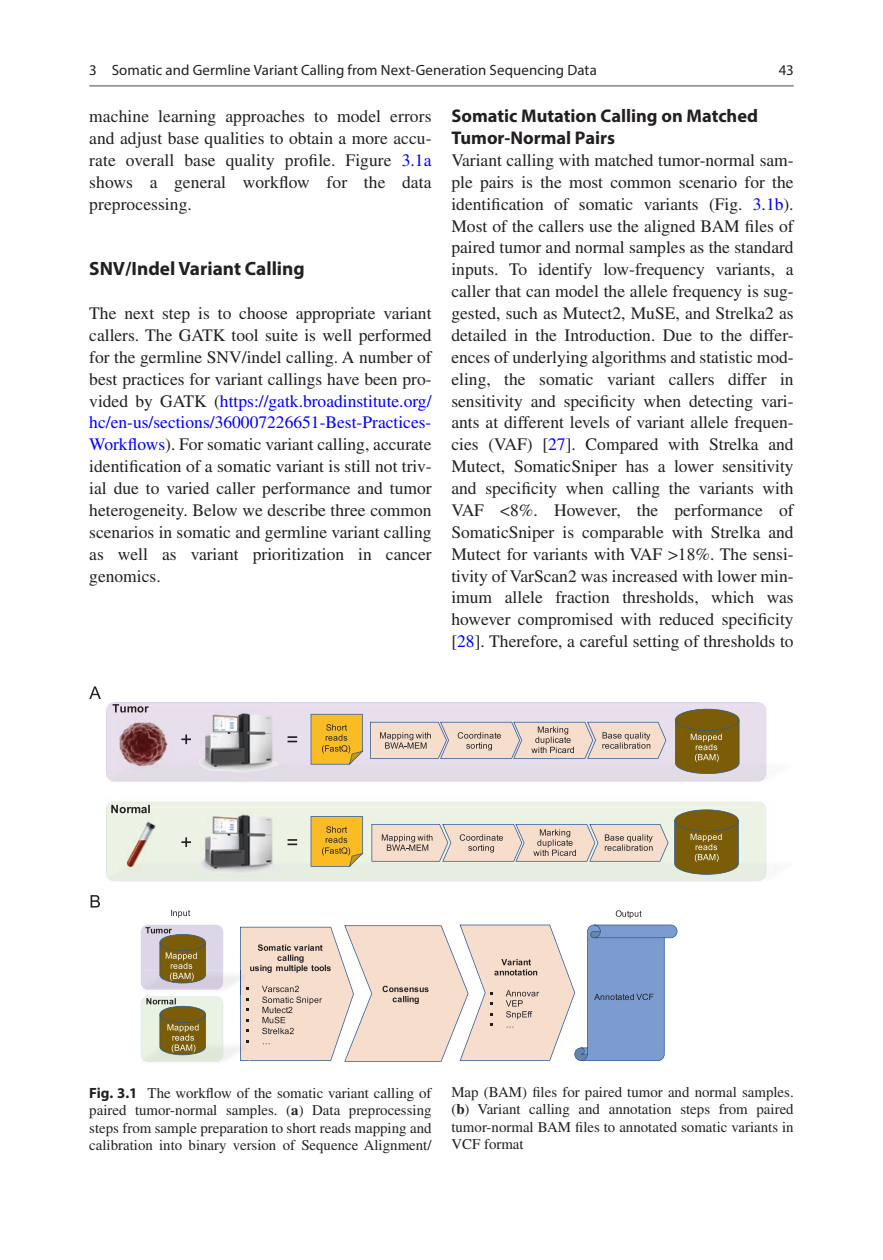
<style>
.page{position:relative;width:883px;height:1260px;background:#fff}
.page>*{position:absolute;margin:0;border:0;box-sizing:border-box;transform-origin:0 0}
.t1{font:700 19.25px "Myriad Pro";color:#231f20}
.t2{font:700 18.38px/21.9px "Myriad Pro";color:#231f20}
.t3{font:17.5px/21.9px "Times LT Std";color:#231f20;text-align:justify}
.t4{font:14.88px/17.5px "Times LT Std";color:#231f20;text-align:justify}
.t5{font:14.88px "Myriad Pro";letter-spacing:.01em;color:#231f20}
.s1{color:#00f}
.s2{font-family:"Myriad Pro";font-weight:700}
.s3{font-weight:700}
</style>
<div class="page">
<img style="left:141px;top:1055px;width:82px;height:7px">
<img style="left:141px;top:983px;width:82px;height:7px">
<svg style="left:89px;top:686px;width:12px;height:13px"></svg>
<svg style="left:91px;top:895px;width:9px;height:13px"></svg>
<img style="left:106px;top:702px;width:661px;height:180px">
<svg style="left:311px;top:714px;width:53px;height:51px;background:#e2b036"></svg>
<svg style="left:311px;top:816px;width:53px;height:51px;background:#e1b035"></svg>
<svg style="left:675px;top:709px;width:64px;height:65px;background:#836c28"></svg>
<svg style="left:181px;top:735px;width:10px;height:9px"></svg>
<svg style="left:288px;top:736px;width:9px;height:6px"></svg>
<svg style="left:370px;top:722px;width:296px;height:37px;background:#dbc8be"></svg>
<svg style="left:371px;top:809px;width:368px;height:66px;background:#d2c7b1"></svg>
<svg style="left:181px;top:837px;width:10px;height:10px"></svg>
<svg style="left:288px;top:839px;width:9px;height:6px"></svg>
<svg style="left:240px;top:925px;width:437px;height:137px"></svg>
<svg style="left:171px;top:910px;width:19px;height:8px"></svg>
<svg style="left:616px;top:910px;width:26px;height:8px"></svg>
<svg style="left:113px;top:704px;width:36px;height:9px"></svg>
<svg style="left:111px;top:805px;width:39px;height:8px"></svg>
<svg style="left:141px;top:925px;width:82px;height:58px;background:#b0a28e"></svg>
<svg style="left:141px;top:997px;width:82px;height:58px;background:#b5b18b"></svg>
<hr style="left:89px;top:85px;width:705px;height:2px;background:#939598">
<p class="t5" style="left:89px;top:61px;width:509px">3 Somatic and Germline Variant Calling from Next-Generation Sequencing Data</p>
<p class="t5" style="left:779px;top:61px;width:17px">43</p>
<p class="t3" style="left:89px;top:105px;width:344px">machine learning approaches to model errors and adjust base qualities to obtain a more accu&shy;rate overall base quality profile. Figure <span class="s1">3.1a </span>shows a general workflow for the data preprocessing.</p>
<p class="t1" style="left:89px;top:256px;width:217px">SNV/Indel Variant Calling</p>
<p class="t3" style="left:89px;top:302px;width:344px">The next step is to choose appropriate variant callers. The GATK tool suite is well performed for the germline SNV/indel calling. A number of best practices for variant callings have been pro&shy;vided by GATK (<span class="s1">https://gatk.broadinstitute.org/ hc/en-us/sections/360007226651-Best-Practices-Workflows</span>). For somatic variant calling, accurate identification of a somatic variant is still not triv&shy;ial due to varied caller performance and tumor heterogeneity. Below we describe three common scenarios in somatic and germline variant calling as well as variant prioritization in cancer genomics.</p>
<p class="t2" style="left:451px;top:105px;width:308px">Somatic Mutation Calling on Matched<br>Tumor-Normal Pairs</p>
<p class="t3" style="left:451px;top:149px;width:344px">Variant calling with matched tumor-normal sam&shy;ple pairs is the most common scenario for the identification of somatic variants (Fig. <span class="s1">3.1b</span>).<br>Most of the callers use the aligned BAM files of paired tumor and normal samples as the standard inputs. To identify low-frequency variants, a caller that can model the allele frequency is sug&shy;gested, such as Mutect2, MuSE, and Strelka2 as detailed in the Introduction. Due to the differ&shy;ences of underlying algorithms and statistic mod&shy;eling, the somatic variant callers differ in sensitivity and specificity when detecting vari&shy;ants at different levels of variant allele frequen&shy;cies (VAF) [<span class="s1">27</span>]. Compared with Strelka and Mutect, SomaticSniper has a lower sensitivity and specificity when calling the variants with VAF &lt;8%. However, the performance of SomaticSniper is comparable with Strelka and Mutect for variants with VAF &gt;18%. The sensi&shy;tivity of VarScan2 was increased with lower min&shy;imum allele fraction thresholds, which was however compromised with reduced specificity [<span class="s1">28</span>]. Therefore, a careful setting of thresholds to</p>
<p class="t4" style="left:89px;top:1084px;width:344px"><span class="s2">Fig. 3.1</span> The workflow of the somatic variant calling of paired tumor-normal samples. (<span class="s3">a</span>) Data preprocessing steps from sample preparation to short reads mapping and calibration into binary version of Sequence Alignment/</p>
<p class="t4" style="left:451px;top:1083px;width:344px">Map (BAM) files for paired tumor and normal samples. (<span class="s3">b</span>) Variant calling and annotation steps from paired tumor-normal BAM files to annotated somatic variants in VCF format</p>
</div>
